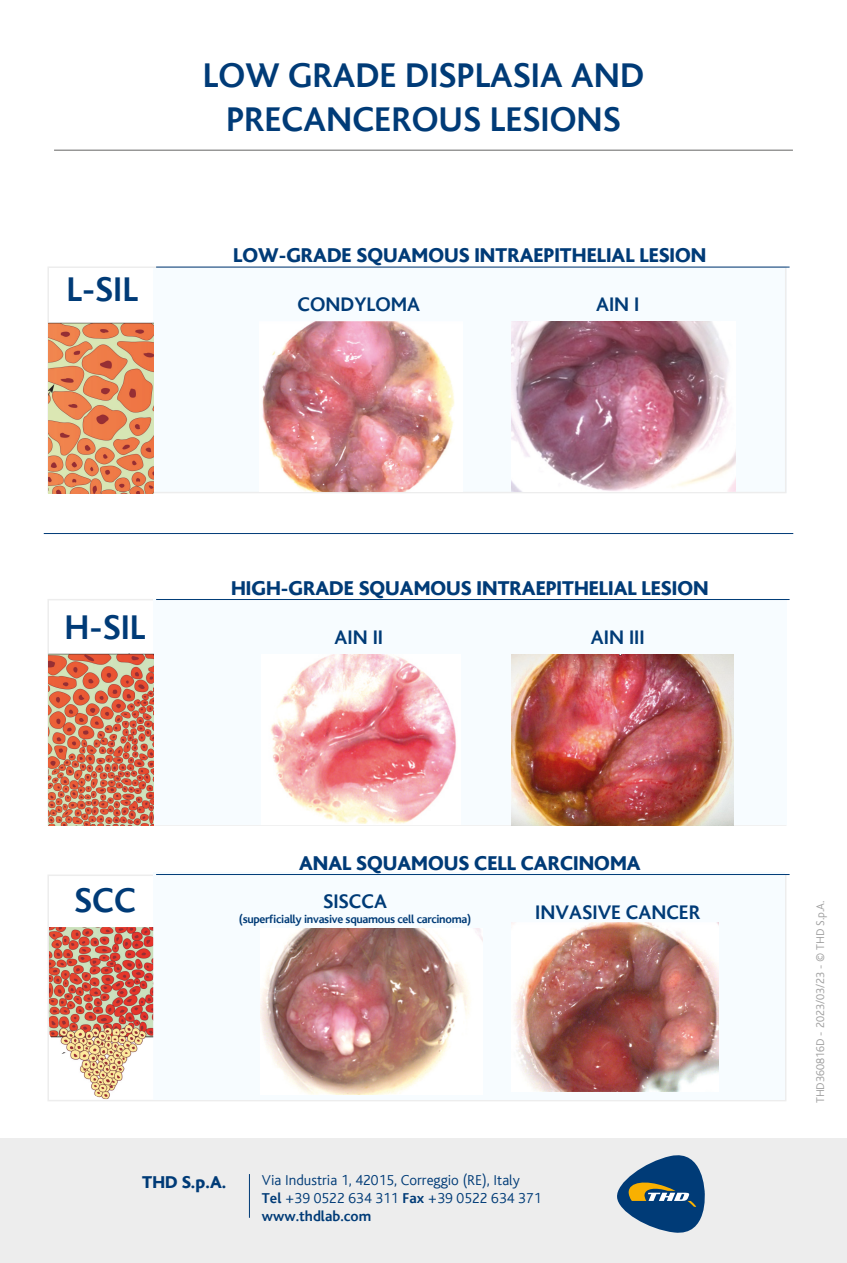
<style>
.page{position:relative;width:847px;height:1263px;background:#fff}
.page>*{position:absolute;margin:0;border:0;box-sizing:border-box;transform-origin:0 0}
.t1{font:700 36px/43.2px "Bliss";color:#003b77;text-align:center}
.t2{font:800 21px "Bliss";color:#003b77}
.t3{font:700 20.55px "Bliss";color:#003b77}
.t4{font:800 18px "Bliss";color:#003b77}
.t5{font:300 15px/18px "Bliss";color:#003b77}
.t6{font:700 12px "Bliss";letter-spacing:-.025em;color:#003b77}
.t7{font:300 11.7px "Bliss";color:#9d9d9d}
.s1{font-weight:700}
</style>
<div class="page">
<svg style="left:48px;top:266px;width:738px;height:227px"></svg>
<svg style="left:48px;top:599px;width:738px;height:227px"></svg>
<svg style="left:48px;top:875px;width:738px;height:226px"></svg>
<div style="left:153px;top:599px;width:633px;height:226px;background:#f7fcff"></div>
<div style="left:153px;top:873px;width:631px;height:227px;background:#f7fcff"></div>
<hr style="left:846px;top:757px;width:1px;height:120px;background:#ededed">
<div style="left:0;top:1138px;width:846px;height:125px;background:#ededed"></div>
<hr style="left:54px;top:150px;width:738px;height:1px;background:#646463">
<hr style="left:156px;top:267px;width:633px;height:1px;background:#003b77">
<hr style="left:44px;top:533px;width:748px;height:1px;background:#003b77">
<hr style="left:156px;top:599px;width:633px;height:1px;background:#003b77">
<hr style="left:156px;top:874px;width:633px;height:1px;background:#003b77">
<img style="left:259px;top:322px;width:203px;height:170px">
<img style="left:270px;top:655px;width:186px;height:169px">
<img style="left:260px;top:928px;width:222px;height:167px">
<img style="left:511px;top:322px;width:224px;height:170px">
<img style="left:511px;top:923px;width:207px;height:168px">
<img style="left:49px;top:322px;width:104px;height:171px">
<img style="left:49px;top:654px;width:104px;height:172px">
<img style="left:153px;top:654px;width:1px;height:171px">
<img style="left:49px;top:927px;width:104px;height:172px">
<img style="left:49px;top:927px;width:1px;height:94px">
<img style="left:511px;top:655px;width:222px;height:171px">
<svg style="left:617px;top:1155px;width:87px;height:78px"></svg>
<hr style="left:249px;top:1174px;width:1px;height:44px;background:#003b77">
<h1 class="t1" style="left:203px;top:55px;width:442px">LOW GRADE DISPLASIA AND<br>PRECANCEROUS LESIONS</h1>
<h1 class="t1" style="left:66px;top:268px;width:73px">L-SIL</h1>
<p class="t2" style="left:233px;top:245px;width:474px">LOW-GRADE SQUAMOUS INTRAEPITHELIAL LESION</p>
<p class="t3" style="left:297px;top:294px;width:124px">CONDYLOMA</p>
<p class="t3" style="left:596px;top:294px;width:45px">AIN I</p>
<h1 class="t1" style="left:65px;top:606px;width:82px">H-SIL</h1>
<h1 class="t1" style="left:74px;top:879px;width:63px">SCC</h1>
<p class="t2" style="left:231px;top:577px;width:479px">HIGH-GRADE SQUAMOUS INTRAEPITHELIAL LESION</p>
<p class="t3" style="left:334px;top:626px;width:50px">AIN II</p>
<p class="t3" style="left:590px;top:626px;width:55px">AIN III</p>
<p class="t2" style="left:299px;top:852px;width:343px">ANAL SQUAMOUS CELL CARCINOMA</p>
<p class="t3" style="left:323px;top:891px;width:65px">SISCCA</p>
<p class="t6" style="left:239px;top:912px;width:234px">(superficially invasive squamous cell carcinoma)</p>
<p class="t3" style="left:535px;top:901px;width:166px">INVASIVE CANCER</p>
<p class="t4" style="left:142px;top:1172px;width:86px">THD S.p.A.</p>
<p class="t5" style="left:262px;top:1172px;width:281px">Via Industria 1, 42015, Correggio (RE), Italy<br><span class="s1">Tel</span> +39 0522 634 311 <span class="s1">Fax</span> +39 0522 634 371 <span class="s1">www.thdlab.com</span></p>
<p class="t7" style="left:813px;top:1103px;width:204px;rotate:-90deg">THD360816D - 2023/03/23 - © THD S.p.A.</p>
</div>
